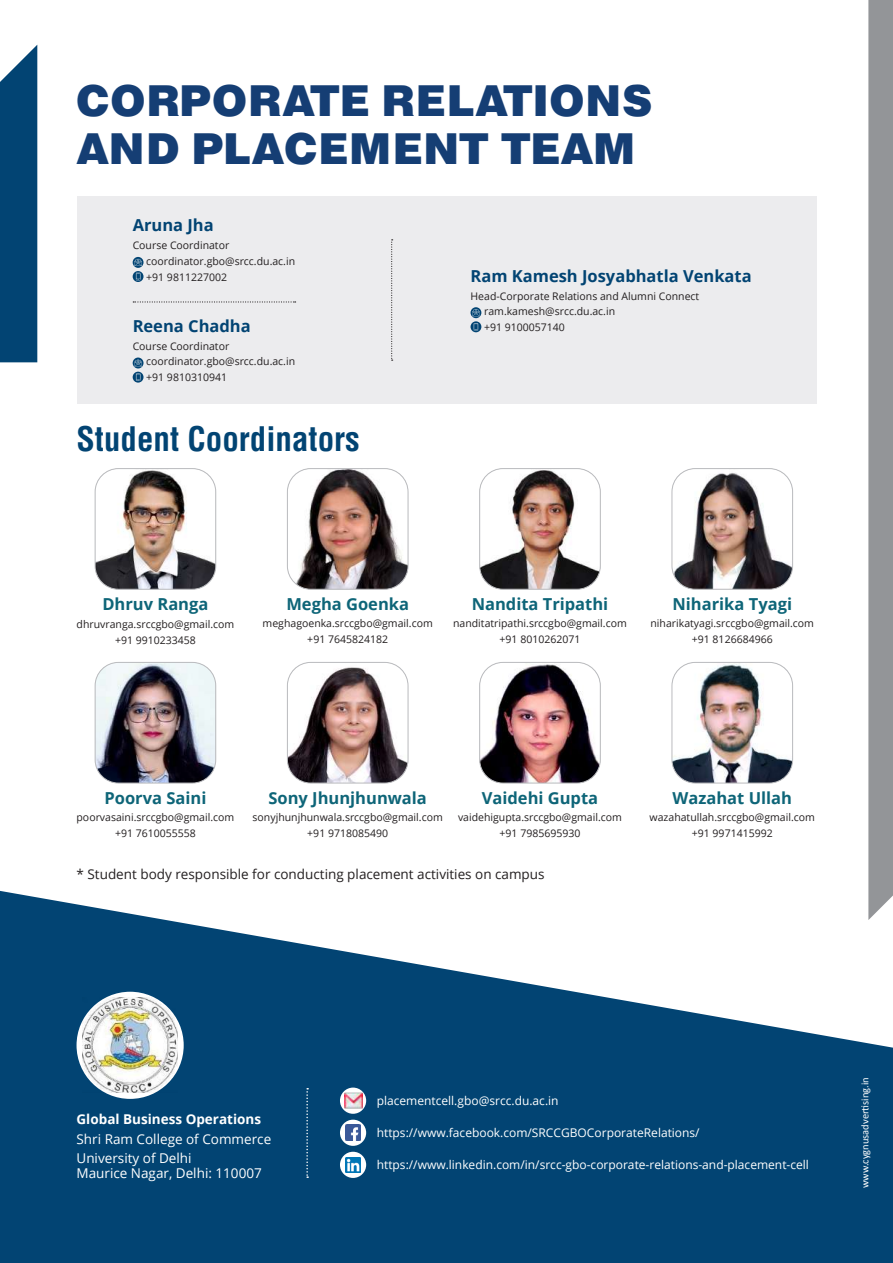
<style>
.page{position:relative;width:893px;height:1263px;background:#fff}
.page>*{position:absolute;margin:0;border:0;box-sizing:border-box;transform-origin:0 0}
.t1{font:900 43.5px/48px "Helvetica BQ";letter-spacing:.02em;color:#153e74}
.t2{font:700 condensed 33px "Helvetica LT Std";color:#024473}
.t3{font:700 16.5px "Open Sans";color:#0e6578}
.t4{font:700 16.5px "Open Sans";color:#024473}
.t5{font:13.5px/19.2px "Open Sans";color:#fff}
.t6{font:13.5px "Open Sans";color:#231f20}
.t7{font:700 13.5px "Open Sans";color:#fff}
.t8{font:12px "Open Sans";color:#fff}
.t9{font:10.5px/15.6px "Open Sans";color:#231f20;text-align:center}
.t10{font:10.5px "Calibri";color:#fff}
</style>
<div class="page">
<div style="left:77px;top:196px;width:739px;height:208px;background:#ececee"></div>
<svg style="left:0;top:891px;width:893px;height:372px;fill:#024473"></svg>
<img style="left:95px;top:470px;width:121px;height:118px">
<div style="left:95px;top:468px;width:121px;height:122px;border:1px solid #bcbdc0;border-radius:23px"></div>
<img style="left:95px;top:662px;width:121px;height:121px">
<div style="left:95px;top:662px;width:121px;height:121px;border:1px solid #bcbdc0;border-radius:23px"></div>
<img style="left:287px;top:470px;width:121px;height:118px">
<div style="left:287px;top:468px;width:121px;height:122px;border:1px solid #bcbdc0;border-radius:23px"></div>
<img style="left:287px;top:662px;width:121px;height:121px">
<div style="left:287px;top:662px;width:121px;height:121px;border:1px solid #bcbdc0;border-radius:23px"></div>
<img style="left:481px;top:470px;width:118px;height:118px">
<div style="left:479px;top:468px;width:122px;height:122px;border:1px solid #bcbdc0;border-radius:23px"></div>
<img style="left:481px;top:662px;width:118px;height:121px">
<div style="left:479px;top:662px;width:122px;height:121px;border:1px solid #bcbdc0;border-radius:23px"></div>
<img style="left:672px;top:470px;width:121px;height:118px">
<div style="left:672px;top:468px;width:121px;height:122px;border:1px solid #bcbdc0;border-radius:23px"></div>
<img style="left:672px;top:662px;width:121px;height:121px">
<div style="left:672px;top:662px;width:121px;height:121px;border:1px solid #bcbdc0;border-radius:23px"></div>
<svg style="left:471px;top:307px;width:10px;height:11px"></svg>
<svg style="left:472px;top:309px;width:8px;height:7px"></svg>
<svg style="left:471px;top:321px;width:10px;height:11px"></svg>
<svg style="left:474px;top:323px;width:4px;height:8px"></svg>
<div style="left:0;top:45px;width:37px;height:317px;background:#024473"></div>
<svg style="left:868px;top:0;width:25px;height:920px"></svg>
<svg style="left:133px;top:257px;width:11px;height:11px"></svg>
<svg style="left:134px;top:259px;width:8px;height:7px"></svg>
<svg style="left:133px;top:271px;width:11px;height:11px"></svg>
<svg style="left:136px;top:273px;width:4px;height:7px"></svg>
<svg style="left:133px;top:357px;width:11px;height:11px"></svg>
<svg style="left:134px;top:359px;width:8px;height:8px"></svg>
<svg style="left:133px;top:372px;width:11px;height:11px"></svg>
<svg style="left:136px;top:373px;width:4px;height:8px"></svg>
<svg style="left:133px;top:301px;width:163px;height:2px"></svg>
<svg style="left:391px;top:239px;width:2px;height:122px"></svg>
<svg style="left:306px;top:1088px;width:2px;height:90px"></svg>
<div style="left:77px;top:992px;width:107px;height:107px;background:#fff;border-radius:50%"></div>
<img style="left:83px;top:998px;width:94px;height:95px">
<svg style="left:340px;top:1087px;width:26px;height:27px"></svg>
<img style="left:344px;top:1093px;width:18px;height:15px">
<div style="left:340px;top:1152px;width:26px;height:26px;background:#fff;border-radius:50%"></div>
<img style="left:345px;top:1157px;width:16px;height:16px">
<svg style="left:340px;top:1120px;width:26px;height:26px"></svg>
<img style="left:345px;top:1125px;width:16px;height:15px">
<h1 class="t1" style="left:77px;top:77px;width:577px">CORPORATE RELATIONS<br>AND PLACEMENT TEAM</h1>
<h3 class="t4" style="left:133px;top:214px;width:83px">Aruna Jha</h3>
<p class="t9" style="left:146px;top:237px;width:150px;text-align:left;text-indent:-14px">Course Coordinator coordinator.gbo@srcc.du.ac.in +91 9811227002</p>
<h3 class="t4" style="left:133px;top:314px;width:120px">Reena Chadha</h3>
<p class="t9" style="left:146px;top:338px;width:150px;text-align:left;text-indent:-14px">Course Coordinator coordinator.gbo@srcc.du.ac.in +91 9810310941</p>
<h2 class="t2" style="left:77px;top:418px;width:285px">Student Coordinators</h2>
<h3 class="t4" style="left:471px;top:264px;width:283px">Ram Kamesh Josyabhatla Venkata</h3>
<p class="t9" style="left:484px;top:288px;width:217px;text-align:left;text-indent:-14px">Head-Corporate Relations and Alumni Connect ram.kamesh@srcc.du.ac.in<br>+91 9100057140</p>
<h3 class="t3" style="left:102px;top:593px;width:108px">Dhruv Ranga</h3>
<p class="t9" style="left:77px;top:616px;width:159px">dhruvranga.srccgbo@gmail.com +91 9910233458</p>
<h3 class="t3" style="left:286px;top:592px;width:124px">Megha Goenka</h3>
<p class="t9" style="left:263px;top:616px;width:172px">meghagoenka.srccgbo@gmail.com +91 7645824182</p>
<h3 class="t3" style="left:472px;top:592px;width:138px">Nandita Tripathi</h3>
<p class="t9" style="left:453px;top:616px;width:175px">nanditatripathi.srccgbo@gmail.com +91 8010262071</p>
<h3 class="t3" style="left:672px;top:592px;width:121px">Niharika Tyagi</h3>
<p class="t9" style="left:650px;top:616px;width:165px">niharikatyagi.srccgbo@gmail.com +91 8126684966</p>
<h3 class="t3" style="left:104px;top:786px;width:103px">Poorva Saini</h3>
<p class="t9" style="left:77px;top:809px;width:159px">poorvasaini.srccgbo@gmail.com +91 7610055558</p>
<h3 class="t3" style="left:268px;top:786px;width:160px">Sony Jhunjhunwala</h3>
<p class="t9" style="left:253px;top:809px;width:192px">sonyjhunjhunwala.srccgbo@gmail.com +91 9718085490</p>
<h3 class="t3" style="left:482px;top:786px;width:118px">Vaidehi Gupta</h3>
<p class="t9" style="left:458px;top:809px;width:165px">vaidehigupta.srccgbo@gmail.com +91 7985695930</p>
<h3 class="t3" style="left:672px;top:786px;width:121px">Wazahat Ullah</h3>
<p class="t9" style="left:650px;top:809px;width:167px">wazahatullah.srccgbo@gmail.com +91 9971415992</p>
<p class="t6" style="left:77px;top:865px;width:470px">* Student body responsible for conducting placement activities on campus</p>
<p class="t7" style="left:77px;top:1110px;width:186px">Global Business Operations</p>
<p class="t5" style="left:77px;top:1129px;width:196px">Shri Ram College of Commerce<br>University of Delhi</p>
<p class="t5" style="left:77px;top:1163px;width:187px">Maurice Nagar, Delhi: 110007</p>
<p class="t8" style="left:377px;top:1093px;width:183px">placementcell.gbo@srcc.du.ac.in</p>
<p class="t8" style="left:377px;top:1125px;width:324px">https://www.facebook.com/SRCCGBOCorporateRelations/</p>
<p class="t8" style="left:377px;top:1157px;width:434px">https://www.linkedin.com/in/srcc-gbo-corporate-relations-and-placement-cell</p>
<p class="t10" style="left:858px;top:1188px;width:113px;rotate:-90deg">www.cygnusadvertising.in</p>
</div>
